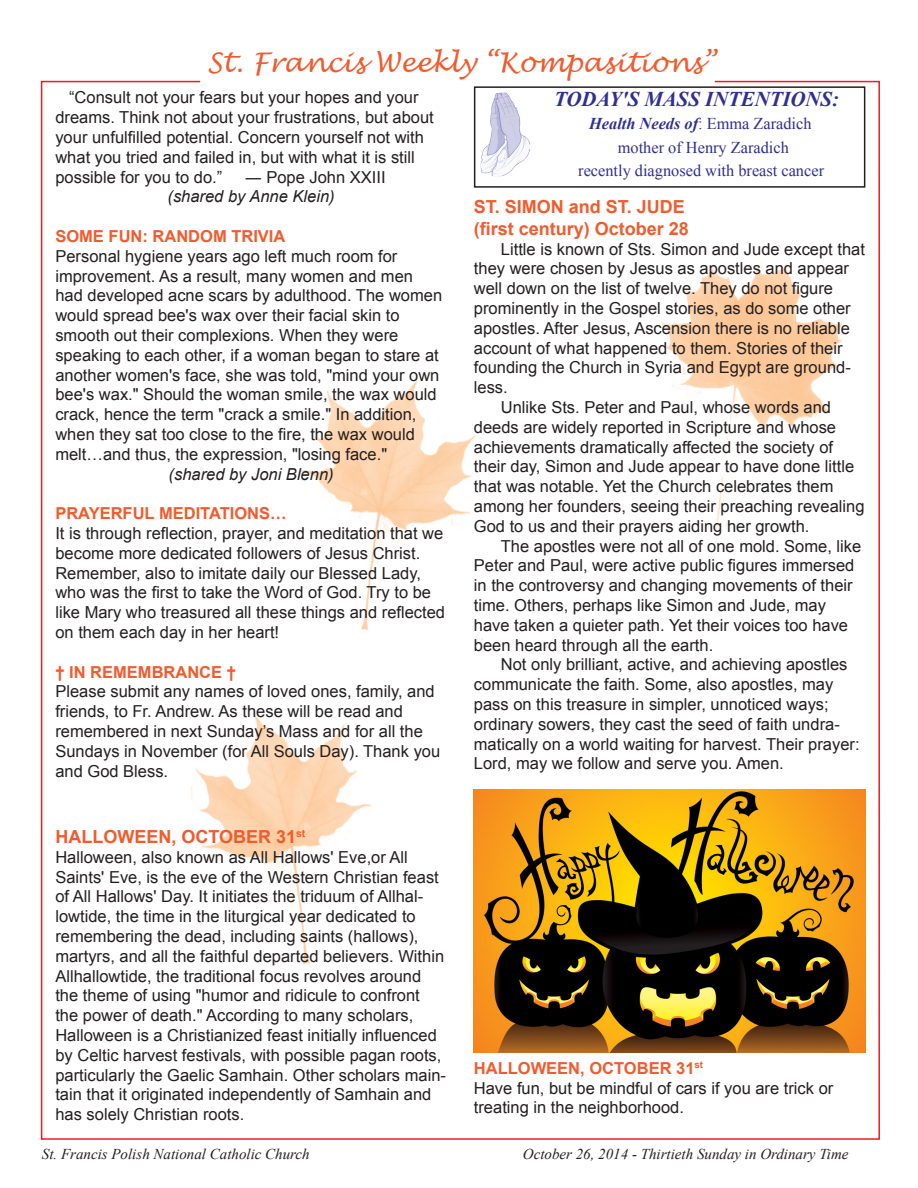
<style>
.page{position:relative;width:918px;height:1188px;background:#fff}
.page>*{position:absolute;margin:0;border:0;box-sizing:border-box;transform-origin:0 0}
.t1{font:italic 27px "Lucida Handwriting";color:#f15b2e}
.t2{font:italic 700 21px "Times New Roman";color:#2e3092}
.t3{font:700 18px "Arial";color:#f15b2e}
.t4{font:16.5px/19.8px "Arial";color:#231f20}
.t5{font:700 16.5px "Arial";color:#f15b2e}
.t6{font:16.5px "Times New Roman";color:#2e3092}
.t7{font:italic 16.5px "Arial";color:#231f20}
.t8{font:italic 700 16.5px "Times New Roman";color:#2e3092}
.t9{font:italic 15px "Times New Roman";color:#231f20}
.s1{font-weight:400;font-style:normal}
</style>
<div class="page">
<img style="left:188px;top:710px;width:183px;height:264px">
<img style="left:661px;top:263px;width:182px;height:265px">
<img style="left:300px;top:376px;width:183px;height:263px">
<img style="left:474px;top:790px;width:391px;height:262px">
<div style="left:474px;top:86px;width:391px;height:102px;border:2px solid #231f20"></div>
<img style="left:481px;top:92px;width:49px;height:84px">
<p class="t1" style="left:207px;top:46px;width:510px">St. Francis Weekly “Kompasitions”</p>
<p class="t4" style="left:55px;top:88px;width:380px;text-indent:14px">“Consult not your fears but your hopes and your dreams. Think not about your frustrations, but about your unfulfilled potential. Concern yourself not with what you tried and failed in, but with what it is still possible for you to do.”</p>
<p class="t4" style="left:245px;top:167px;width:142px">― Pope John XXIII</p>
<p class="t7" style="left:168px;top:186px;width:169px">(shared by Anne Klein)</p>
<p class="t5" style="left:55px;top:225px;width:232px">SOME FUN: RANDOM TRIVIA</p>
<p class="t4" style="left:55px;top:246px;width:388px">Personal hygiene years ago left much room for improvement. As a result, many women and men had developed acne scars by adulthood. The women would spread bee's wax over their facial skin to smooth out their complexions. When they were speaking to each other, if a woman began to stare at another women's face, she was told, "mind your own bee's wax." Should the woman smile, the wax would crack, hence the term "crack a smile." In addition, when they sat too close to the fire, the wax would melt…and thus, the expression, "losing face."</p>
<p class="t7" style="left:169px;top:463px;width:167px">(shared by Joni Blenn)</p>
<p class="t5" style="left:55px;top:502px;width:233px">PRAYERFUL MEDITATIONS…</p>
<p class="t4" style="left:55px;top:523px;width:391px">It is through reflection, prayer, and meditation that we become more dedicated followers of Jesus Christ.<br>Remember, also to imitate daily our Blessed Lady, who was the first to take the Word of God. Try to be like Mary who treasured all these things and reflected on them each day in her heart!</p>
<p class="t5" style="left:55px;top:660px;width:182px">† IN REMEMBRANCE †</p>
<p class="t4" style="left:55px;top:682px;width:386px">Please submit any names of loved ones, family, and friends, to Fr. Andrew. As these will be read and remembered in next Sunday’s Mass and for all the Sundays in November (for All Souls Day). Thank you and God Bless.</p>
<p class="t3" style="left:55px;top:824px;width:252px">HALLOWEEN, OCTOBER 31<sup>st</sup></p>
<p class="t4" style="left:55px;top:847px;width:392px">Halloween, also known as All Hallows' Eve,or All Saints' Eve, is the eve of the Western Christian feast of All Hallows' Day. It initiates the triduum of Allhal&shy;lowtide, the time in the liturgical year dedicated to remembering the dead, including saints (hallows), martyrs, and all the faithful departed believers. Within Allhallowtide, the traditional focus revolves around the theme of using "humor and ridicule to confront the power of death." According to many scholars, Halloween is a Christianized feast initially influenced by Celtic harvest festivals, with possible pagan roots, particularly the Gaelic Samhain. Other scholars main&shy;tain that it originated independently of Samhain and has solely Christian roots.</p>
<p class="t2" style="left:554px;top:85px;width:286px">TODAY'S MASS INTENTIONS:</p>
<p class="t8" style="left:589px;top:112px;width:224px">Health Needs of<span class="s1">: Emma Zaradich</span></p>
<p class="t6" style="left:618px;top:136px;width:173px">mother of Henry Zaradich</p>
<p class="t6" style="left:578px;top:159px;width:247px">recently diagnosed with breast cancer</p>
<p class="t3" style="left:474px;top:194px;width:213px">ST. SIMON and ST. JUDE</p>
<p class="t3" style="left:474px;top:216px;width:217px">(first century) October 28</p>
<p class="t4" style="left:474px;top:239px;width:393px;text-indent:27px">Little is known of Sts. Simon and Jude except that they were chosen by Jesus as apostles and appear well down on the list of twelve. They do not figure prominently in the Gospel stories, as do some other apostles. After Jesus, Ascension there is no reliable account of what happened to them. Stories of their founding the Church in Syria and Egypt are ground&shy;less.</p>
<p class="t4" style="left:474px;top:397px;width:392px;text-indent:27px">Unlike Sts. Peter and Paul, whose words and deeds are widely reported in Scripture and whose achievements dramatically affected the society of their day, Simon and Jude appear to have done little that was notable. Yet the Church celebrates them among her founders, seeing their preaching revealing God to us and their prayers aiding her growth.</p>
<p class="t4" style="left:474px;top:536px;width:389px;text-indent:27px">The apostles were not all of one mold. Some, like Peter and Paul, were active public figures immersed in the controversy and changing movements of their time. Others, perhaps like Simon and Jude, may have taken a quieter path. Yet their voices too have been heard through all the earth.</p>
<p class="t4" style="left:474px;top:655px;width:387px;text-indent:27px">Not only brilliant, active, and achieving apostles communicate the faith. Some, also apostles, may pass on this treasure in simpler, unnoticed ways; ordinary sowers, they cast the seed of faith undra&shy;matically on a world waiting for harvest. Their prayer:<br>Lord, may we follow and serve you. Amen.</p>
<p class="t5" style="left:474px;top:1056px;width:231px">HALLOWEEN, OCTOBER 31<sup>st</sup></p>
<p class="t4" style="left:474px;top:1078px;width:361px">Have fun, but be mindful of cars if you are trick or treating in the neighborhood.</p>
<p class="t9" style="left:42px;top:1144px;width:269px">St. Francis Polish National Catholic Church</p>
<p class="t9" style="left:523px;top:1144px;width:327px">October 26, 2014 - Thirtieth Sunday in Ordinary Time</p>
</div>
